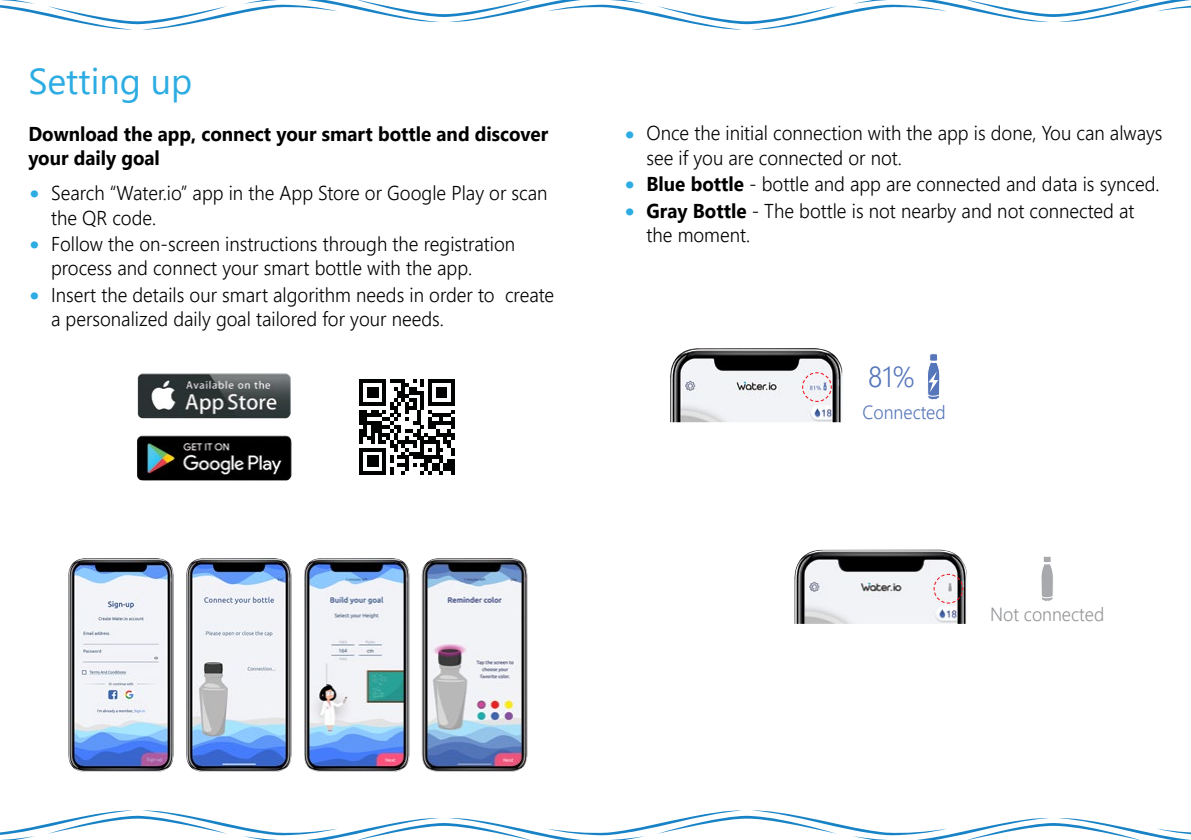
<style>
.page{position:relative;width:1191px;height:840px;background:#fff}
.page>*{position:absolute;margin:0;border:0;box-sizing:border-box;transform-origin:0 0}
.t1{font:36px "Segoe UI";color:#2cace2}
.t2{font:300 30px "Segoe UI";color:#2cace2}
.t3{font:300 28.8px "Segoe UI";color:#5576ba;scale:.94 1}
.t4{font:300 20px/26.8px "Segoe UI";color:#000;scale:.94 1}
.t5{font:700 20px/24px "Segoe UI";color:#000;scale:.94 1}
.t6{font:300 19px "Segoe UI";color:#939598;scale:.94 1}
.t7{font:300 19px "Segoe UI";color:#5576ba;scale:.94 1}
.s1{font-weight:700}
</style>
<div class="page">
<svg style="left:0;top:0;width:1191px;height:30px"></svg>
<svg style="left:0;top:810px;width:1191px;height:29px"></svg>
<img style="left:304px;top:558px;width:105px;height:213px">
<img style="left:422px;top:558px;width:105px;height:213px">
<img style="left:68px;top:558px;width:106px;height:213px">
<img style="left:186px;top:558px;width:105px;height:213px">
<img style="left:137px;top:435px;width:154px;height:45px">
<img style="left:138px;top:373px;width:152px;height:45px">
<svg style="left:359px;top:379px;width:96px;height:95px"></svg>
<svg style="left:1041px;top:556px;width:12px;height:45px"></svg>
<img style="left:794px;top:549px;width:173px;height:74px">
<svg style="left:933px;top:573px;width:30px;height:30px"></svg>
<svg style="left:927px;top:353px;width:13px;height:47px"></svg>
<img style="left:670px;top:348px;width:172px;height:74px">
<svg style="left:801px;top:371px;width:31px;height:31px"></svg>
<h1 class="t1" style="left:28px;top:48px;width:166px">Setting up</h1>
<p class="t5" style="left:28px;top:120px;width:554px">Download the app, connect your smart bottle and discover your daily goal</p>
<p class="t4" style="left:51px;top:178px;width:530px">Search “Wateri o. ” app in the App Store or Google Play or scan</p>
<h2 class="t2" style="left:28px;top:165px;width:14px">•</h2>
<h2 class="t2" style="left:28px;top:216px;width:14px">•</h2>
<h2 class="t2" style="left:28px;top:267px;width:14px">•</h2>
<p class="t4" style="left:51px;top:202px;width:495px">the QR code.<br>Follow the on-screen instructions through the registration</p>
<p class="t4" style="left:51px;top:253px;width:450px">process and connect your smart bottle with the app.</p>
<p class="t4" style="left:51px;top:279px;width:473px">Insert the details our smart algorithm needs in order to</p>
<p class="t4" style="left:51px;top:303px;width:419px">a personalized daily goal tailored for your needs.</p>
<p class="t4" style="left:505px;top:279px;width:54px">create</p>
<h2 class="t2" style="left:624px;top:105px;width:14px">•</h2>
<h2 class="t2" style="left:624px;top:156px;width:14px">•</h2>
<h2 class="t2" style="left:624px;top:183px;width:14px">•</h2>
<p class="t4" style="left:646px;top:118px;width:550px">Once the initial connection with the app is done, You can always</p>
<p class="t4" style="left:646px;top:142px;width:547px">see if you are connected or not.<br><span class="s1">Blue bottle</span> - bottle and app are connected and data is synced.</p>
<p class="t4" style="left:646px;top:196px;width:521px"><span class="s1">Gray Bottle</span> - The bottle is not nearby and not connected at</p>
<p class="t4" style="left:646px;top:220px;width:112px">the moment.</p>
<h3 class="t3" style="left:868px;top:349px;width:51px">81%</h3>
<p class="t7" style="left:862px;top:394px;width:90px">Connected</p>
<p class="t6" style="left:990px;top:596px;width:123px">Not connected</p>
</div>
